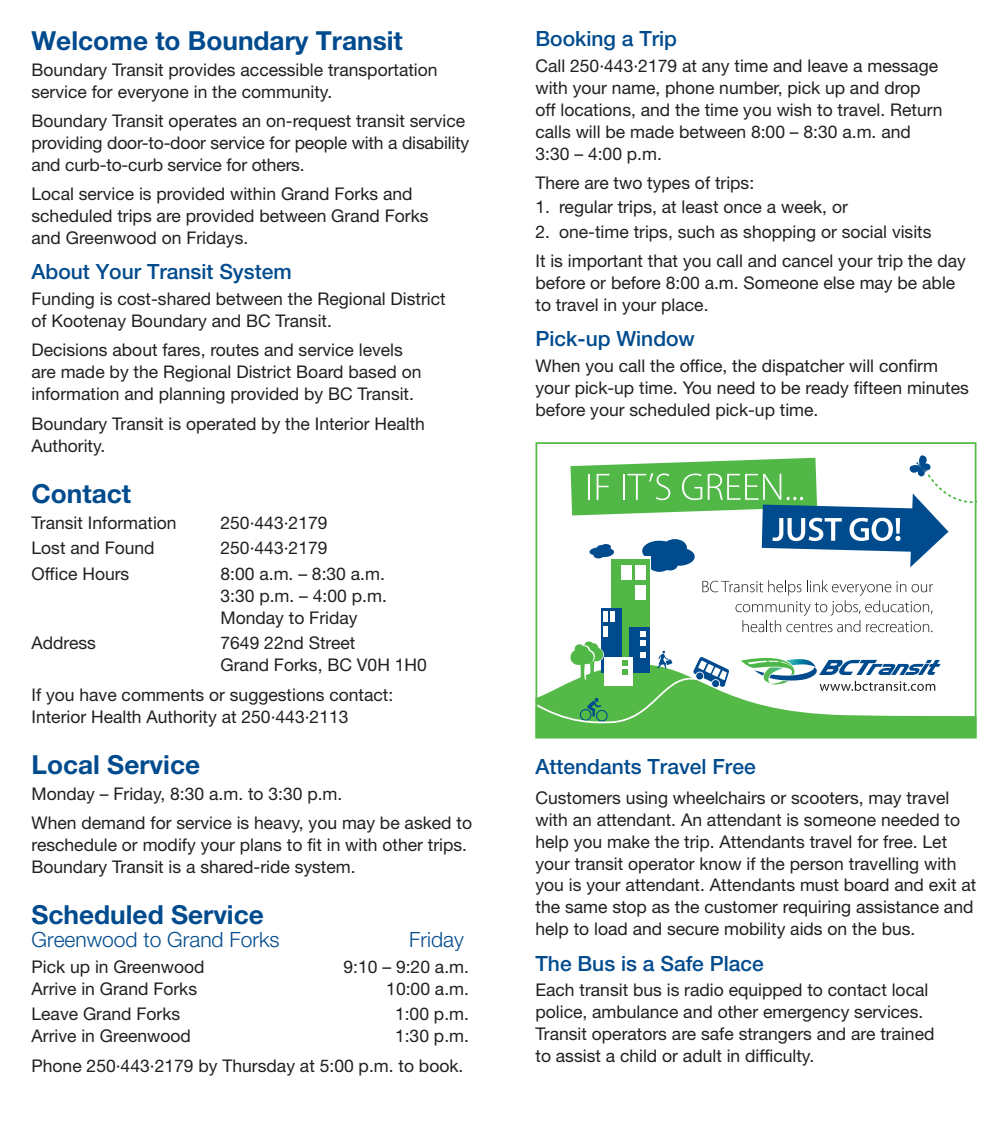
<style>
.page{position:relative;width:1008px;height:1134px;background:#fff}
.page>*{position:absolute;margin:0;border:0;box-sizing:border-box;transform-origin:0 0}
.t1{font:700 26.25px "Helvetica Neue LT Std";color:#004b8e}
.t2{font:500 21px "Helvetica Neue LT Std";color:#004b8e}
.t3{font:300 21px "Helvetica Neue LT Std";color:#004b8e}
.t4{font:17.5px/21.9px "Helvetica Neue LT Std";color:#231f20}
</style>
<div class="page">
<svg style="left:536px;top:442px;width:440px;height:296px"></svg>
<h1 class="t1" style="left:32px;top:25px;width:373px">Welcome to Boundary Transit</h1>
<p class="t4" style="left:32px;top:59px;width:408px">Boundary Transit provides accessible transportation service for everyone in the community.</p>
<p class="t4" style="left:32px;top:110px;width:439px">Boundary Transit operates an on-request transit service providing door-to-door service for people with a disability and curb-to-curb service for others.</p>
<p class="t4" style="left:32px;top:183px;width:399px">Local service is provided within Grand Forks and scheduled trips are provided between Grand Forks and Greenwood on Fridays.</p>
<p class="t2" style="left:32px;top:260px;width:262px">About Your Transit System</p>
<p class="t4" style="left:32px;top:288px;width:416px">Funding is cost-shared between the Regional District of Kootenay Boundary and BC Transit.</p>
<p class="t4" style="left:32px;top:339px;width:391px">Decisions about fares, routes and service levels are made by the Regional District Board based on information and planning provided by BC Transit.</p>
<p class="t4" style="left:32px;top:412px;width:395px">Boundary Transit is operated by the Interior Health<br>Authority.</p>
<h1 class="t1" style="left:32px;top:477px;width:101px">Contact</h1>
<p class="t4" style="left:32px;top:511px;width:147px">Transit Information</p>
<p class="t4" style="left:220px;top:511px;width:109px">250·443·2179</p>
<p class="t4" style="left:32px;top:537px;width:125px">Lost and Found</p>
<p class="t4" style="left:220px;top:537px;width:109px">250·443·2179</p>
<p class="t4" style="left:32px;top:563px;width:99px">Office Hours</p>
<p class="t4" style="left:220px;top:563px;width:168px;text-align:justify">8:00 a.m. – 8:30 a.m.<br>3:30 p.m. – 4:00 p.m.<br>Monday to Friday</p>
<p class="t4" style="left:32px;top:632px;width:66px">Address</p>
<p class="t4" style="left:220px;top:632px;width:208px">7649 22nd Street<br>Grand Forks, BC V0H 1H0</p>
<p class="t4" style="left:32px;top:683px;width:363px">If you have comments or suggestions contact:<br>Interior Health Authority at 250·443·2113</p>
<h1 class="t1" style="left:32px;top:748px;width:170px">Local Service</h1>
<p class="t4" style="left:32px;top:778px;width:442px;line-height:29.4px">Monday – Friday, 8:30 a.m. to 3:30 p.m.<br>When demand for service is heavy, you may be asked to</p>
<p class="t4" style="left:32px;top:834px;width:437px">reschedule or modify your plans to fit in with other trips.<br>Boundary Transit is a shared-ride system.</p>
<h1 class="t1" style="left:32px;top:899px;width:234px">Scheduled Service</h1>
<p class="t3" style="left:32px;top:927px;width:250px">Greenwood to Grand Forks</p>
<p class="t3" style="left:409px;top:927px;width:56px">Friday</p>
<p class="t4" style="left:32px;top:955px;width:175px">Pick up in Greenwood</p>
<p class="t4" style="left:343px;top:955px;width:127px">9:10 – 9:20 a.m.</p>
<p class="t4" style="left:32px;top:977px;width:167px">Arrive in Grand Forks</p>
<p class="t4" style="left:386px;top:977px;width:84px">10:00 a.m.</p>
<p class="t4" style="left:32px;top:1003px;width:150px">Leave Grand Forks</p>
<p class="t4" style="left:395px;top:1003px;width:75px">1:00 p.m.</p>
<p class="t4" style="left:32px;top:1025px;width:161px">Arrive in Greenwood</p>
<p class="t4" style="left:32px;top:1021px;width:439px;line-height:29.4px;text-indent:364px">1:30 p.m.<br>Phone 250·443·2179 by Thursday at 5:00 p.m. to book.</p>
<p class="t2" style="left:536px;top:27px;width:143px">Booking a Trip</p>
<p class="t4" style="left:536px;top:55px;width:409px">Call 250·443·2179 at any time and leave a message with your name, phone number, pick up and drop off locations, and the time you wish to travel. Return calls will be made between 8:00 – 8:30 a.m. and 3:30 – 4:00 p.m.</p>
<p class="t4" style="left:536px;top:172px;width:220px">There are two types of trips:</p>
<p class="t4" style="left:536px;top:196px;width:314px">1. regular trips, at least once a week, or</p>
<p class="t4" style="left:536px;top:217px;width:432px;line-height:29.4px">2. one-time trips, such as shopping or social visits<br>It is important that you call and cancel your trip the day</p>
<p class="t4" style="left:536px;top:272px;width:421px">before or before 8:00 a.m. Someone else may be able to travel in your place.</p>
<p class="t2" style="left:536px;top:326px;width:161px">Pick-up Window</p>
<p class="t4" style="left:536px;top:355px;width:435px">When you call the office, the dispatcher will confirm your pick-up time. You need to be ready fifteen minutes before your scheduled pick-up time.</p>
<p class="t2" style="left:536px;top:755px;width:222px">Attendants Travel Free</p>
<p class="t4" style="left:536px;top:787px;width:442px">Customers using wheelchairs or scooters, may travel with an attendant. An attendant is someone needed to help you make the trip. Attendants travel for free. Let your transit operator know if the person travelling with you is your attendant. Attendants must board and exit at the same stop as the customer requiring assistance and help to load and secure mobility aids on the bus.</p>
<p class="t2" style="left:536px;top:951px;width:230px">The Bus is a Safe Place</p>
<p class="t4" style="left:536px;top:979px;width:400px">Each transit bus is radio equipped to contact local police, ambulance and other emergency services.<br>Transit operators are safe strangers and are trained to assist a child or adult in difficulty.</p>
</div>
